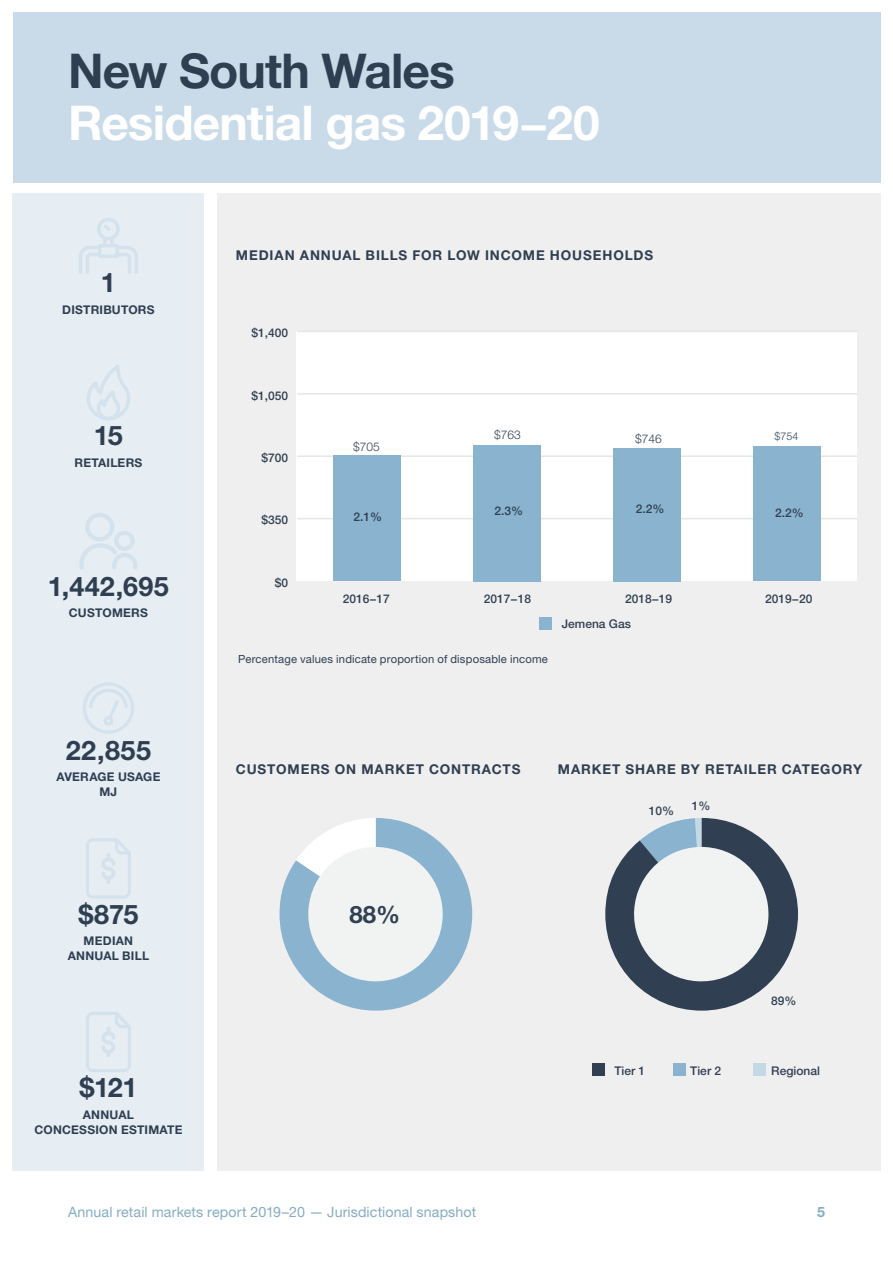
<style>
.page{position:relative;width:893px;height:1263px;background:#fff}
.page>*{position:absolute;margin:0;border:0;box-sizing:border-box;transform-origin:0 0}
.Chapter_heading_no_n{font:700 48px "Helvetica Neue LT Std";letter-spacing:-.02em;color:#fff}
.Chapter_heading_no_n-2{font:700 48px "Helvetica Neue LT Std";letter-spacing:-.02em;color:#2f3f51}
._01_body_text{font:700 27px "Helvetica Neue LT Std";letter-spacing:.005em;color:#2f3f51}
.t1{font:700 24px "Helvetica Neue LT Std";color:#303f51}
.t2{font:14.25px "Helvetica Neue LT Std";letter-spacing:.005em;color:#85acc3}
.t3{font:700 14.25px "Helvetica Neue LT Std";color:#85acc3}
.t4{font:700 13.5px "Helvetica Neue LT Std";letter-spacing:.065em;color:#2f3f51}
.t5{font:500 12px "Helvetica Neue LT Std";color:#303f51}
._01_body_text-2{font:700 12px/15px "Helvetica Neue LT Std";letter-spacing:.02em;color:#2f3f51;text-align:center}
.t6{font:300 12px "Helvetica Neue LT Std";color:#303f51}
.t7{font:11.25px "Helvetica Neue LT Std";letter-spacing:.015em;color:#2f3f51}
.t8{font:300 10.65px "Helvetica Neue LT Std";color:#303f51}
</style>
<div class="page">
<div style="left:13px;top:192px;width:191px;height:978px;background:#e6eef4"></div>
<div style="left:217px;top:192px;width:663px;height:978px;background:#efeff0"></div>
<div style="left:13px;top:13px;width:867px;height:170px;background:#c9dbe8"></div>
<svg style="left:86px;top:1012px;width:45px;height:60px"></svg>
<svg style="left:86px;top:838px;width:45px;height:61px"></svg>
<svg style="left:87px;top:365px;width:43px;height:55px"></svg>
<svg style="left:83px;top:682px;width:51px;height:52px"></svg>
<svg style="left:79px;top:513px;width:58px;height:56px"></svg>
<svg style="left:79px;top:218px;width:59px;height:56px"></svg>
<div style="left:296px;top:331px;width:561px;height:250px;background:#fff"></div>
<hr style="left:297px;top:518px;width:560px;height:1px;background:#e6e6e6">
<hr style="left:297px;top:455px;width:560px;height:2px;background:#e6e6e6">
<hr style="left:297px;top:393px;width:560px;height:2px;background:#e6e6e6">
<hr style="left:297px;top:331px;width:560px;height:1px;background:#e6e6e6">
<div style="left:334px;top:455px;width:67px;height:126px;background:#89b3ce"></div>
<div style="left:474px;top:445px;width:67px;height:136px;background:#89b3ce"></div>
<div style="left:614px;top:448px;width:67px;height:133px;background:#89b3ce"></div>
<div style="left:754px;top:447px;width:67px;height:134px;background:#89b3ce"></div>
<div style="left:540px;top:617px;width:12px;height:12px;background:#89b3ce"></div>
<svg style="left:605px;top:818px;width:193px;height:193px"></svg>
<div style="left:592px;top:1063px;width:13px;height:13px;background:#303f51"></div>
<div style="left:673px;top:1063px;width:13px;height:13px;background:#89b3ce"></div>
<div style="left:753px;top:1063px;width:13px;height:13px;background:#c4d9e6"></div>
<svg style="left:280px;top:818px;width:192px;height:193px"></svg>
<p class="Chapter_heading_no_n-2" style="left:68px;top:42px;width:388px">New South Wales</p>
<p class="Chapter_heading_no_n" style="left:68px;top:93px;width:533px">Residential gas 2019−20</p>
<p class="_01_body_text" style="left:101px;top:266px;width:17px">1</p>
<p class="_01_body_text-2" style="left:62px;top:302px;width:94px">DISTRIBUTORS</p>
<p class="_01_body_text" style="left:94px;top:419px;width:30px">15</p>
<p class="_01_body_text-2" style="left:74px;top:454px;width:69px">RETAILERS</p>
<p class="_01_body_text" style="left:48px;top:570px;width:122px">1,442,695</p>
<p class="_01_body_text-2" style="left:69px;top:605px;width:81px">CUSTOMERS</p>
<p class="_01_body_text" style="left:66px;top:733px;width:87px">22,855</p>
<p class="_01_body_text-2" style="left:56px;top:769px;width:106px">AVERAGE USAGE<br>MJ</p>
<p class="_01_body_text" style="left:78px;top:898px;width:61px">$875</p>
<p class="_01_body_text-2" style="left:68px;top:933px;width:83px">MEDIAN<br>ANNUAL BILL</p>
<p class="_01_body_text" style="left:79px;top:1071px;width:60px">$121</p>
<p class="_01_body_text-2" style="left:34px;top:1106px;width:150px">ANNUAL<br>CONCESSION ESTIMATE</p>
<p class="t4" style="left:236px;top:247px;width:419px">MEDIAN ANNUAL BILLS FOR LOW INCOME HOUSEHOLDS</p>
<p class="t5" style="left:251px;top:326px;width:38px">$1,400</p>
<p class="t5" style="left:251px;top:388px;width:38px">$1,050</p>
<p class="t5" style="left:261px;top:451px;width:28px">$700</p>
<p class="t5" style="left:261px;top:513px;width:28px">$350</p>
<p class="t5" style="left:275px;top:575px;width:15px">$0</p>
<p class="t6" style="left:353px;top:439px;width:28px">$705</p>
<p class="t5" style="left:354px;top:509px;width:30px">2.1%</p>
<p class="t6" style="left:494px;top:427px;width:28px">$763</p>
<p class="t6" style="left:635px;top:431px;width:28px">$746</p>
<p class="t8" style="left:775px;top:430px;width:25px">$754</p>
<p class="t5" style="left:495px;top:503px;width:30px">2.3%</p>
<p class="t5" style="left:636px;top:502px;width:30px">2.2%</p>
<p class="t5" style="left:775px;top:506px;width:30px">2.2%</p>
<p class="t5" style="left:343px;top:591px;width:49px">2016−17</p>
<p class="t5" style="left:484px;top:591px;width:49px">2017−18</p>
<p class="t5" style="left:625px;top:591px;width:49px">2018−19</p>
<p class="t5" style="left:765px;top:591px;width:49px">2019−20</p>
<p class="t5" style="left:562px;top:617px;width:71px">Jemena Gas</p>
<p class="t7" style="left:238px;top:652px;width:311px">Percentage values indicate proportion of disposable income</p>
<p class="t4" style="left:236px;top:760px;width:286px">CUSTOMERS ON MARKET CONTRACTS</p>
<p class="t1" style="left:349px;top:900px;width:52px">88%</p>
<p class="t4" style="left:558px;top:760px;width:306px">MARKET SHARE BY RETAILER CATEGORY</p>
<p class="t5" style="left:649px;top:803px;width:27px">10%</p>
<p class="t5" style="left:692px;top:799px;width:20px">1%</p>
<p class="t5" style="left:771px;top:993px;width:27px">89%</p>
<p class="t5" style="left:614px;top:1063px;width:32px">Tier 1</p>
<p class="t5" style="left:690px;top:1063px;width:32px">Tier 2</p>
<p class="t5" style="left:771px;top:1063px;width:50px">Regional</p>
<p class="t2" style="left:68px;top:1203px;width:410px">Annual retail markets report 2019–20 — Jurisdictional snapshot</p>
<p class="t3" style="left:817px;top:1203px;width:9px">5</p>
</div>
